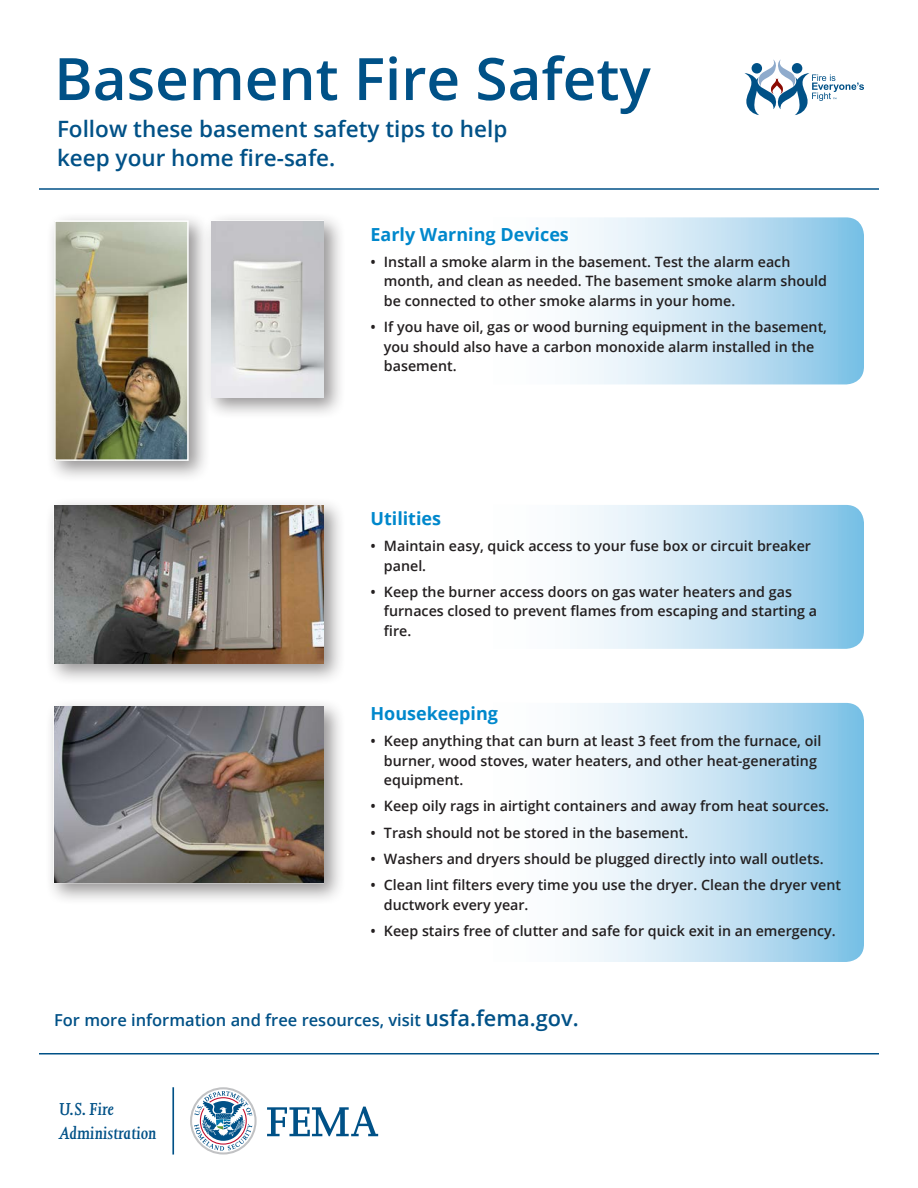
<style>
.page{position:relative;width:918px;height:1188px;background:#fff}
.page>*{position:absolute;margin:0;border:0;box-sizing:border-box;transform-origin:0 0}
.t1{font:600 58.5px "Open Sans";color:#005187}
.t2{font:600 22.5px/28.5px "Open Sans";color:#005187}
.t3{font:italic 600 19.95px/23.9px "Joanna MT Std";color:#005187}
.Blue_Header{font:700 18px "Open Sans";color:#08c}
.t4{font:600 16.5px "Open Sans";color:#005187}
.t5{font:600 14.25px/19.5px "Open Sans";color:#231f20}
.s1{font-size:21.75px}
</style>
<div class="page">
<svg style="left:577px;top:703px;width:287px;height:259px;background:#c1e0f2"></svg>
<svg style="left:577px;top:505px;width:287px;height:144px;background:#c2e0f2"></svg>
<svg style="left:577px;top:217px;width:287px;height:167px;background:#c2e0f2"></svg>
<div style="left:45px;top:697px;width:301px;height:208px;background:#231f20;opacity:.48"></div>
<hr style="left:39px;top:188px;width:840px;height:2px;background:#005187">
<hr style="left:39px;top:1053px;width:840px;height:1px;background:#005187">
<svg style="left:744px;top:59px;width:120px;height:56px"></svg>
<div style="left:45px;top:496px;width:301px;height:190px;background:#231f20;opacity:.48"></div>
<div style="left:202px;top:212px;width:144px;height:208px;background:#231f20;opacity:.48"></div>
<div style="left:211px;top:220px;width:113px;height:178px;border:2px solid #fff"></div>
<div style="left:46px;top:212px;width:165px;height:271px;background:#231f20;opacity:.48"></div>
<img style="left:57px;top:223px;width:129px;height:235px">
<div style="left:54px;top:220px;width:135px;height:241px;border:2px solid #fff"></div>
<img style="left:212px;top:221px;width:111px;height:176px">
<img style="left:54px;top:506px;width:269px;height:157px">
<img style="left:54px;top:707px;width:269px;height:176px">
<svg style="left:267px;top:1107px;width:111px;height:29px"></svg>
<svg style="left:190px;top:1087px;width:67px;height:68px"></svg>
<hr style="left:172px;top:1087px;width:2px;height:68px;background:#005187">
<p class="t1" style="left:54px;top:39px;width:598px">Basement Fire Safety</p>
<p class="t2" style="left:57px;top:114px;width:452px">Follow these basement safety tips to help keep your home fire-safe.</p>
<p class="Blue_Header" style="left:370px;top:221px;width:200px">Early Warning Devices</p>
<p class="t5" style="left:384px;top:252px;width:445px;text-indent:-14px">• Install a smoke alarm in the basement. Test the alarm each month, and clean as needed. The basement smoke alarm should be connected to other smoke alarms in your home.</p>
<p class="t5" style="left:384px;top:317px;width:445px;text-indent:-14px">• If you have oil, gas or wood burning equipment in the basement, you should also have a carbon monoxide alarm installed in the basement.</p>
<p class="Blue_Header" style="left:370px;top:506px;width:72px">Utilities</p>
<p class="t5" style="left:384px;top:536px;width:429px;text-indent:-14px">• Maintain easy, quick access to your fuse box or circuit breaker panel.</p>
<p class="t5" style="left:384px;top:582px;width:435px;text-indent:-13px">• Keep the burner access doors on gas water heaters and gas furnaces closed to prevent flames from escaping and starting a fire.</p>
<p class="Blue_Header" style="left:370px;top:701px;width:129px">Housekeeping</p>
<p class="t5" style="left:384px;top:731px;width:439px;text-indent:-14px">• Keep anything that can burn at least 3 feet from the furnace, oil burner, wood stoves, water heaters, and other heat-generating equipment.</p>
<p class="t5" style="left:370px;top:796px;width:460px">• Keep oily rags in airtight containers and away from heat sources.</p>
<p class="t5" style="left:370px;top:823px;width:319px">• Trash should not be stored in the basement.</p>
<p class="t5" style="left:370px;top:849px;width:455px">• Washers and dryers should be plugged directly into wall outlets.</p>
<p class="t5" style="left:384px;top:875px;width:459px;text-indent:-14px">• Clean lint filters every time you use the dryer. Clean the dryer vent ductwork every year.</p>
<p class="t5" style="left:370px;top:921px;width:467px">• Keep stairs free of clutter and safe for quick exit in an emergency.</p>
<p class="t4" style="left:54px;top:1008px;width:526px">For more information and free resources, visit <span class="s1">usfa.fema.gov.</span></p>
<p class="t3" style="left:59px;top:1097px;width:99px">U.S. Fire<br>Administration</p>
</div>
